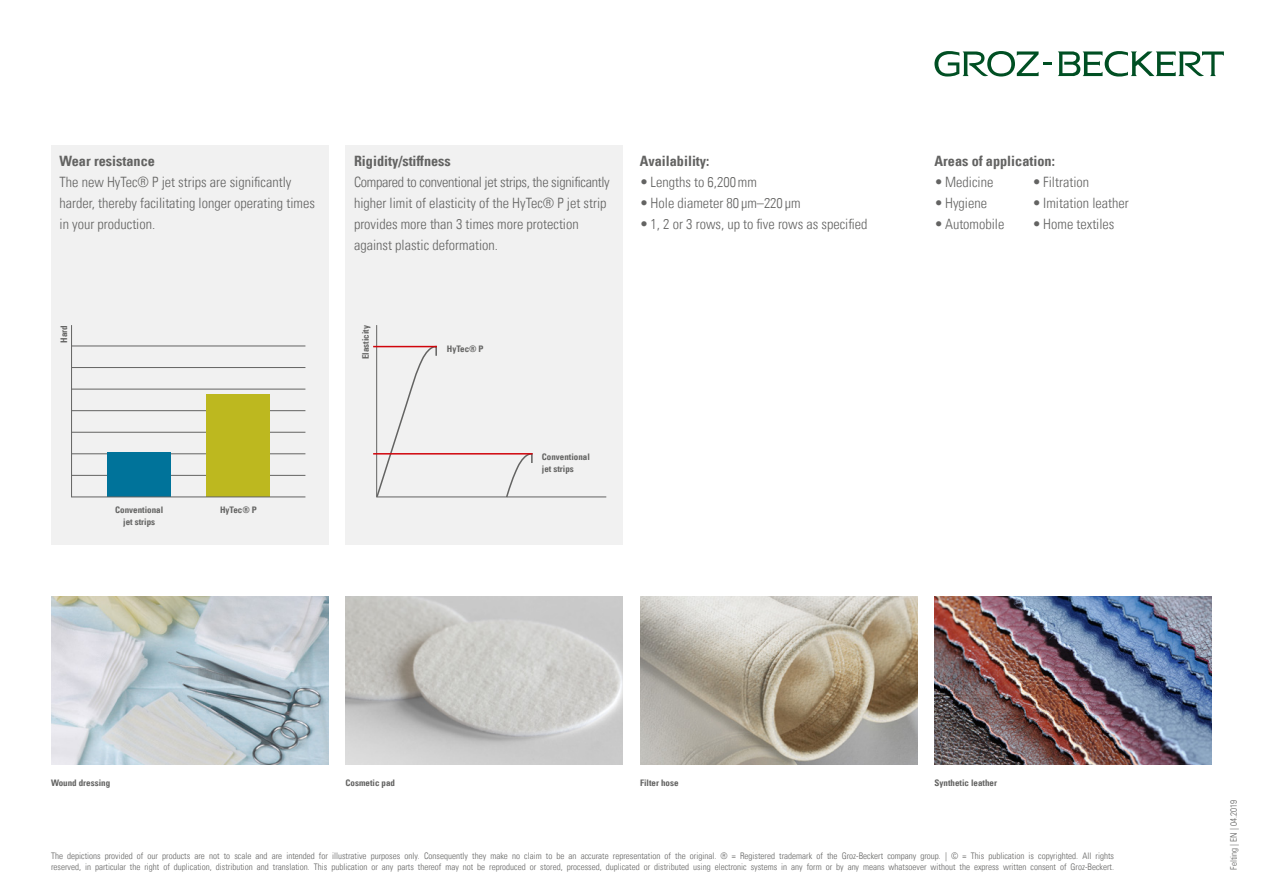
<style>
.page{position:relative;width:1263px;height:893px;background:#fff}
.page>*{position:absolute;margin:0;border:0;box-sizing:border-box;transform-origin:0 0}
.t1{font:14.25px/21px "Univers Com 47 Light Cond";color:#636362}
.t2{font:14.25px "Univers Com 67 Bold Cond";color:#636362}
.t3{font:9px/10.5px "Univers Com 47 Light Cond";color:#636362}
.t4{font:9px/12px "Univers Com 67 Bold Cond";color:#636362;text-align:center}
</style>
<div class="page">
<svg style="left:1058px;top:51px;width:166px;height:26px"></svg>
<svg style="left:934px;top:51px;width:117px;height:26px"></svg>
<div style="left:51px;top:145px;width:277px;height:399px;background:#f1f1f1"></div>
<div style="left:345px;top:145px;width:278px;height:399px;background:#f1f1f1"></div>
<img style="left:51px;top:597px;width:277px;height:168px">
<img style="left:345px;top:597px;width:278px;height:168px">
<img style="left:934px;top:597px;width:278px;height:168px">
<img style="left:640px;top:597px;width:277px;height:168px">
<hr style="left:72px;top:346px;width:233px;height:1px;background:#636362">
<hr style="left:72px;top:367px;width:233px;height:1px;background:#636362">
<hr style="left:72px;top:410px;width:233px;height:1px;background:#636362">
<hr style="left:72px;top:453px;width:233px;height:1px;background:#636362">
<hr style="left:72px;top:475px;width:233px;height:1px;background:#636362">
<hr style="left:72px;top:432px;width:233px;height:1px;background:#636362">
<hr style="left:72px;top:389px;width:233px;height:1px;background:#636362">
<hr style="left:71px;top:325px;width:1px;height:172px;background:#636362">
<hr style="left:376px;top:325px;width:1px;height:172px;background:#636362">
<div style="left:107px;top:452px;width:64px;height:45px;background:#00739a"></div>
<div style="left:207px;top:395px;width:63px;height:102px;background:#bdb81f"></div>
<hr style="left:72px;top:497px;width:233px;height:1px;background:#636362">
<hr style="left:377px;top:497px;width:229px;height:1px;background:#636362">
<svg style="left:376px;top:345px;width:62px;height:153px"></svg>
<hr style="left:373px;top:346px;width:64px;height:1px;background:#d1050c">
<svg style="left:505px;top:455px;width:28px;height:43px"></svg>
<hr style="left:373px;top:453px;width:160px;height:2px;background:#d1050c">
<h1 class="t2" style="left:60px;top:152px;width:97px">Wear resistance</h1>
<h1 class="t1" style="left:60px;top:172px;width:257px">The new HyTec® P jet strips are significantly harder, thereby facilitating longer operating times in your production.</h1>
<h1 class="t2" style="left:354px;top:153px;width:98px">Rigidity/stiffness</h1>
<h1 class="t2" style="left:934px;top:153px;width:122px">Areas of application:</h1>
<h1 class="t1" style="left:354px;top:172px;width:257px">Compared to conventional jet strips, the significantly higher limit of elasticity of the HyTec® P jet strip provides more than 3 times more protection against plastic deformation.</h1>
<h1 class="t1" style="left:1033px;top:172px;width:58px">•Filtration</h1>
<h1 class="t2" style="left:640px;top:152px;width:71px">Availability:</h1>
<h1 class="t1" style="left:640px;top:172px;width:118px">•Lengths to 6,200 mm</h1>
<h1 class="t1" style="left:640px;top:193px;width:162px">•Hole diameter 80 µm–220 µm</h1>
<h1 class="t1" style="left:640px;top:214px;width:229px">•1, 2 or 3 rows, up to five rows as specified</h1>
<h1 class="t1" style="left:934px;top:172px;width:60px">•Medicine</h1>
<h1 class="t1" style="left:934px;top:193px;width:54px">•Hygiene</h1>
<h1 class="t1" style="left:934px;top:214px;width:71px">•Automobile</h1>
<h1 class="t1" style="left:1033px;top:193px;width:98px">•Imitation leather</h1>
<h1 class="t1" style="left:1033px;top:214px;width:83px">•Home textiles</h1>
<p class="t4" style="left:58px;top:343px;width:19px;rotate:-90deg">Hard</p>
<p class="t4" style="left:360px;top:359px;width:36px;rotate:-90deg">Elasticity</p>
<p class="t4" style="left:115px;top:504px;width:50px">Conventional jet strips</p>
<p class="t4" style="left:220px;top:504px;width:38px">HyTec® P</p>
<p class="t4" style="left:447px;top:343px;width:38px">HyTec® P</p>
<p class="t4" style="left:542px;top:451px;width:50px;text-align:left">Conventional jet strips</p>
<p class="t4" style="left:51px;top:777px;width:61px">Wound dressing</p>
<p class="t4" style="left:345px;top:777px;width:51px">Cosmetic pad</p>
<p class="t4" style="left:640px;top:777px;width:40px">Filter hose</p>
<p class="t4" style="left:934px;top:777px;width:64px">Synthetic leather</p>
<p class="t3" style="left:51px;top:851px;width:1064px">The depictions provided of our products are not to scale and are intended for illustrative purposes only. Consequently they make no claim to be an accurate representation of the original. ® = Registered trademark of the Groz-Beckert company group. | © = This publication is copyrighted. All rights reserved, in particular the right of duplication, distribution and translation. This publication or any parts thereof may not be reproduced or stored, processed, duplicated or distributed using electronic systems in any form or by any means whatsoever without the express written consent of Groz-Beckert.</p>
<p class="t3" style="left:1228px;top:870px;width:71px;rotate:-90deg">Felting | EN | 04.2019</p>
</div>
